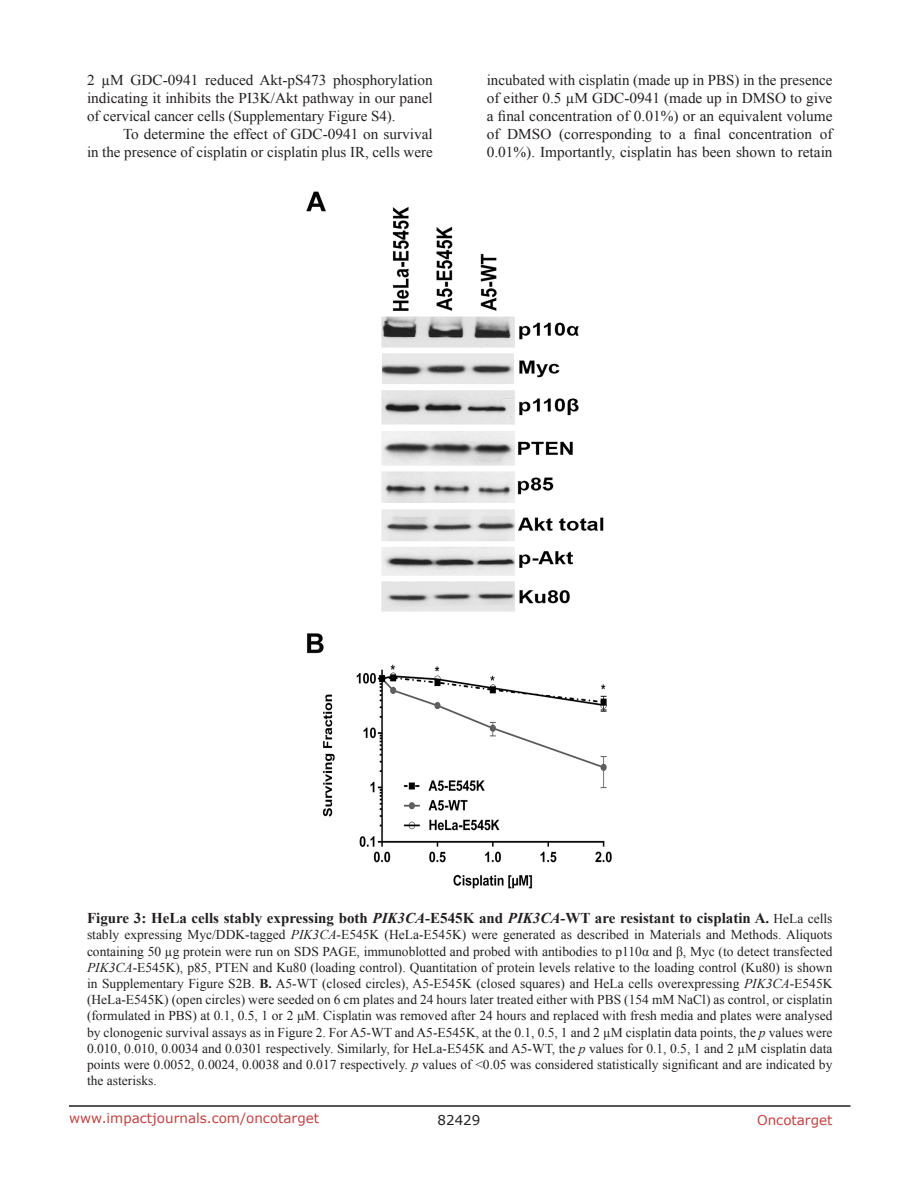
<style>
.page{position:relative;width:918px;height:1188px;background:#fff}
.page>*{position:absolute;margin:0;border:0;box-sizing:border-box;transform-origin:0 0}
.BodyText{font:15px/18px "Times New Roman";color:#231f20;text-align:justify}
.figuretext{font:700 15px "Times New Roman";color:#231f20}
.figuretext-2{font:13.5px/16.2px "Times New Roman";color:#231f20;text-align:justify}
.t1{font:13.5px "Verdana";color:#c24141}
.t2{font:13.5px "Verdana";color:#231f20}
.s1{font-style:italic}
.s2{font-weight:400;font-size:13.5px}
.s3{font-weight:700}
</style>
<div class="page">
<hr style="left:69px;top:1105px;width:781px;height:2px;background:#231f20">
<img style="left:306px;top:191px;width:306px;height:698px">
<p class="BodyText" style="left:87px;top:71px;width:347px">2 µM GDC-0941 reduced Akt-pS473 phosphorylation indicating it inhibits the PI3K/Akt pathway in our panel of cervical cancer cells (Supplementary Figure S4).</p>
<p class="BodyText" style="left:87px;top:125px;width:347px;text-align:right">To determine the effect of GDC-0941 on survival<br>in the presence of cisplatin or cisplatin plus IR, cells were</p>
<p class="BodyText" style="left:487px;top:71px;width:347px">incubated with cisplatin (made up in PBS) in the presence of either 0.5 µM GDC-0941 (made up in DMSO to give a final concentration of 0.01%) or an equivalent volume of DMSO (corresponding to a final concentration of 0.01%). Importantly, cisplatin has been shown to retain</p>
<p class="figuretext" style="left:87px;top:908px;width:747px">Figure 3: HeLa cells stably expressing both <span class="s1">PIK3CA</span>-E545K and <span class="s1">PIK3CA</span>-WT are resistant to cisplatin A. <span class="s2">HeLa cells</span></p>
<p class="figuretext-2" style="left:87px;top:926px;width:747px">stably expressing Myc/DDK-tagged <span class="s1">PIK3CA</span>-E545K (HeLa-E545K) were generated as described in Materials and Methods. Aliquots containing 50 µg protein were run on SDS PAGE, immunoblotted and probed with antibodies to p110α and β, Myc (to detect transfected <span class="s1">PIK3CA</span>-E545K), p85, PTEN and Ku80 (loading control). Quantitation of protein levels relative to the loading control (Ku80) is shown in Supplementary Figure S2B. <span class="s3">B.</span> A5-WT (closed circles), A5-E545K (closed squares) and HeLa cells overexpressing <span class="s1">PIK3CA</span>-E545K (HeLa-E545K) (open circles) were seeded on 6 cm plates and 24 hours later treated either with PBS (154 mM NaCl) as control, or cisplatin (formulated in PBS) at 0.1, 0.5, 1 or 2 μM. Cisplatin was removed after 24 hours and replaced with fresh media and plates were analysed by clonogenic survival assays as in Figure 2. For A5-WT and A5-E545K, at the 0.1, 0.5, 1 and 2 µM cisplatin data points, the <span class="s1">p</span> values were 0.010, 0.010, 0.0034 and 0.0301 respectively. Similarly, for HeLa-E545K and A5-WT, the <span class="s1">p</span> values for 0.1, 0.5, 1 and 2 µM cisplatin data points were 0.0052, 0.0024, 0.0038 and 0.017 respectively. <span class="s1">p</span> values of &lt;0.05 was considered statistically significant and are indicated by the asterisks.</p>
<p class="t1" style="left:69px;top:1109px;width:252px">www.impactjournals.com/oncotarget</p>
<p class="t2" style="left:438px;top:1111px;width:44px">82429</p>
<p class="t1" style="left:757px;top:1111px;width:77px">Oncotarget</p>
</div>
